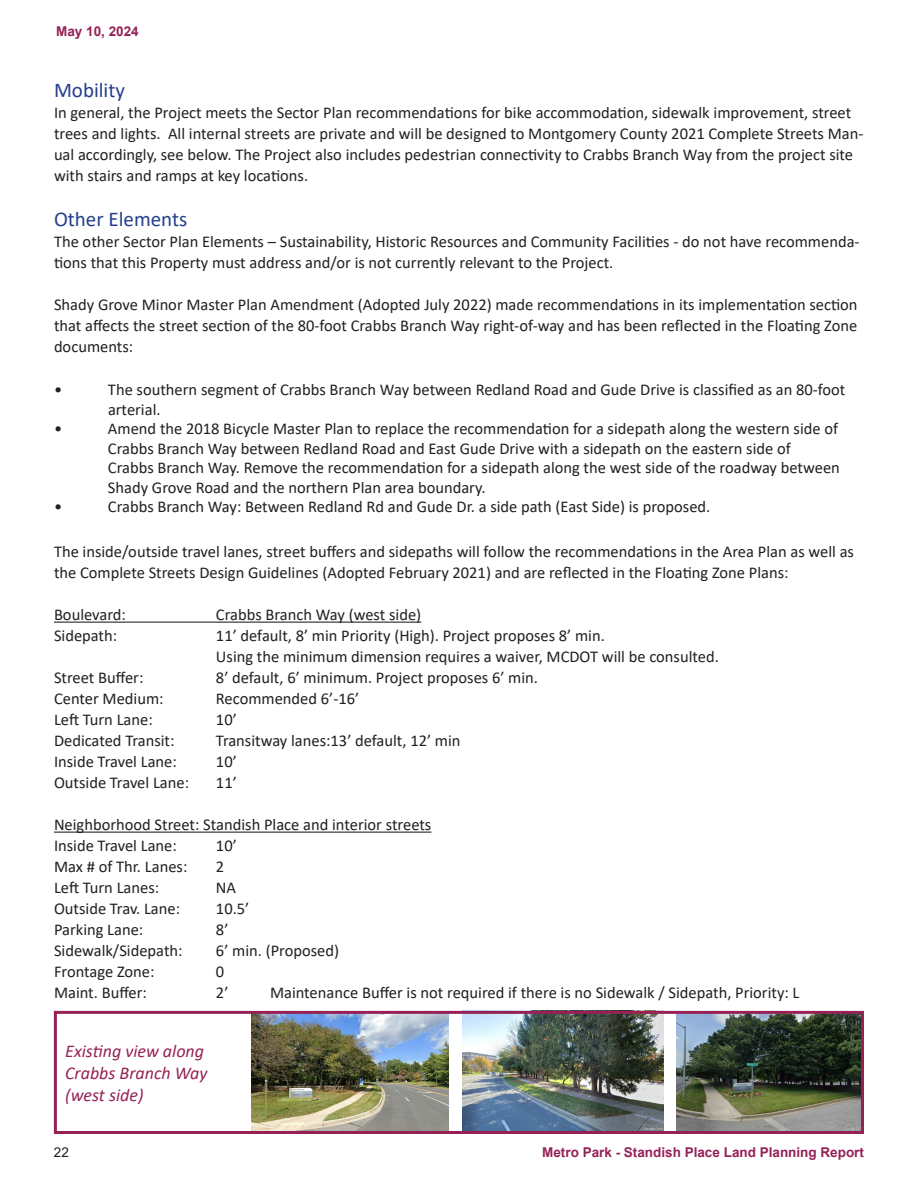
<style>
.page{position:relative;width:918px;height:1188px;background:#fff}
.page>*{position:absolute;margin:0;border:0;box-sizing:border-box;transform-origin:0 0}
.t1{font:21px "Calibri";color:#253f8e}
.t2{font:italic 18px/21.6px "Calibri";color:#962255}
.t3{font:16.5px/21px "Calibri";color:#231f20}
.t4{font:700 13.5px "Arial";color:#962255}
.t5{font:13.5px "Arial";color:#231f20}
</style>
<div class="page">
<hr style="left:54px;top:622px;width:367px;height:1px;background:#231f20">
<hr style="left:54px;top:832px;width:377px;height:1px;background:#231f20">
<img style="left:462px;top:1015px;width:201px;height:115px">
<img style="left:676px;top:1015px;width:184px;height:115px">
<img style="left:251px;top:1015px;width:197px;height:115px">
<div style="left:54px;top:1011px;width:810px;height:123px;border:3px solid #962255"></div>
<p class="t4" style="left:56px;top:22px;width:84px">May 10, 2024</p>
<p class="t1" style="left:54px;top:75px;width:73px">Mobility</p>
<p class="t3" style="left:54px;top:101px;width:811px">In general, the Project meets the Sector Plan recommendations for bike accommodation, sidewalk improvement, street trees and lights. All internal streets are private and will be designed to Montgomery County 2021 Complete Streets Man&shy;ual accordingly, see below. The Project also includes pedestrian connectivity to Crabbs Branch Way from the project site with stairs and ramps at key locations.</p>
<p class="t1" style="left:54px;top:204px;width:135px">Other Elements</p>
<p class="t3" style="left:54px;top:230px;width:807px">The other Sector Plan Elements – Sustainability, Historic Resources and Community Facilities - do not have recommenda&shy;tions that this Property must address and/or is not currently relevant to the Project.</p>
<p class="t3" style="left:54px;top:293px;width:805px;text-align:justify">Shady Grove Minor Master Plan Amendment (Adopted July 2022) made recommendations in its implementation section that affects the street section of the 80-foot Crabbs Branch Way right-of-way and has been reflected in the Floating Zone documents:</p>
<p class="t3" style="left:54px;top:379px;width:10px">•</p>
<p class="t3" style="left:108px;top:379px;width:739px">The southern segment of Crabbs Branch Way between Redland Road and Gude Drive is classified as an 80-foot</p>
<p class="t3" style="left:108px;top:398px;width:54px">arterial.</p>
<p class="t3" style="left:54px;top:418px;width:10px">•</p>
<p class="t3" style="left:108px;top:419px;width:733px;line-height:19.5px">Amend the 2018 Bicycle Master Plan to replace the recommendation for a sidepath along the western side of Crabbs Branch Way between Redland Road and East Gude Drive with a sidepath on the eastern side of Crabbs Branch Way. Remove the recommendation for a sidepath along the west side of the roadway between Shady Grove Road and the northern Plan area boundary.</p>
<p class="t3" style="left:54px;top:496px;width:10px">•</p>
<p class="t3" style="left:108px;top:496px;width:604px">Crabbs Branch Way: Between Redland Rd and Gude Dr. a side path (East Side) is proposed.</p>
<p class="t3" style="left:54px;top:541px;width:802px">The inside/outside travel lanes, street buffers and sidepaths will follow the recommendations in the Area Plan as well as the Complete Streets Design Guidelines (Adopted February 2021) and are reflected in the Floating Zone Plans:</p>
<p class="t3" style="left:54px;top:604px;width:73px">Boulevard:</p>
<p class="t3" style="left:216px;top:604px;width:207px">Crabbs Branch Way (west side)</p>
<p class="t3" style="left:54px;top:625px;width:65px">Sidepath:</p>
<p class="t3" style="left:216px;top:625px;width:390px">11’ default, 8’ min Priority (High). Project proposes 8’ min.</p>
<p class="t3" style="left:216px;top:646px;width:504px">Using the minimum dimension requires a waiver, MCDOT will be consulted.</p>
<p class="t3" style="left:54px;top:667px;width:91px">Street Buffer:</p>
<p class="t3" style="left:216px;top:667px;width:324px">8’ default, 6’ minimum. Project proposes 6’ min.</p>
<p class="t3" style="left:54px;top:688px;width:111px">Center Medium:</p>
<p class="t3" style="left:216px;top:688px;width:145px">Recommended 6’-16’</p>
<p class="t3" style="left:54px;top:709px;width:100px">Left Turn Lane:</p>
<p class="t3" style="left:216px;top:709px;width:22px">10’</p>
<p class="t3" style="left:54px;top:730px;width:122px">Dedicated Transit:</p>
<p class="t3" style="left:216px;top:730px;width:246px">Transitway lanes:13’ default, 12’ min</p>
<p class="t3" style="left:54px;top:751px;width:124px">Inside Travel Lane:</p>
<p class="t3" style="left:216px;top:751px;width:22px">10’</p>
<p class="t3" style="left:54px;top:772px;width:137px">Outside Travel Lane:</p>
<p class="t3" style="left:216px;top:772px;width:22px">11’</p>
<p class="t3" style="left:54px;top:814px;width:379px">Neighborhood Street: Standish Place and interior streets</p>
<p class="t3" style="left:54px;top:835px;width:124px">Inside Travel Lane:</p>
<p class="t3" style="left:216px;top:835px;width:22px">10’</p>
<p class="t3" style="left:54px;top:856px;width:135px">Max # of Thr. Lanes:</p>
<p class="t3" style="left:216px;top:856px;width:10px">2</p>
<p class="t3" style="left:54px;top:877px;width:107px">Left Turn Lanes:</p>
<p class="t3" style="left:216px;top:877px;width:22px">NA</p>
<p class="t3" style="left:54px;top:898px;width:128px">Outside Trav. Lane:</p>
<p class="t3" style="left:216px;top:898px;width:35px">10.5’</p>
<p class="t3" style="left:54px;top:919px;width:91px">Parking Lane:</p>
<p class="t3" style="left:216px;top:919px;width:14px">8’</p>
<p class="t3" style="left:54px;top:940px;width:130px">Sidewalk/Sidepath:</p>
<p class="t3" style="left:216px;top:940px;width:125px">6’ min. (Proposed)</p>
<p class="t3" style="left:54px;top:961px;width:102px">Frontage Zone:</p>
<p class="t3" style="left:216px;top:961px;width:10px">0</p>
<p class="t3" style="left:54px;top:982px;width:94px">Maint. Buffer:</p>
<p class="t3" style="left:216px;top:982px;width:14px">2’</p>
<p class="t3" style="left:270px;top:982px;width:531px">Maintenance Buffer is not required if there is no Sidewalk / Sidepath, Priority: L</p>
<p class="t2" style="left:65px;top:1040px;width:144px">Existing view along<br>Crabbs Branch Way (west side)</p>
<p class="t5" style="left:54px;top:1143px;width:17px">22</p>
<p class="t4" style="left:542px;top:1143px;width:323px">Metro Park - Standish Place Land Planning Report</p>
</div>
